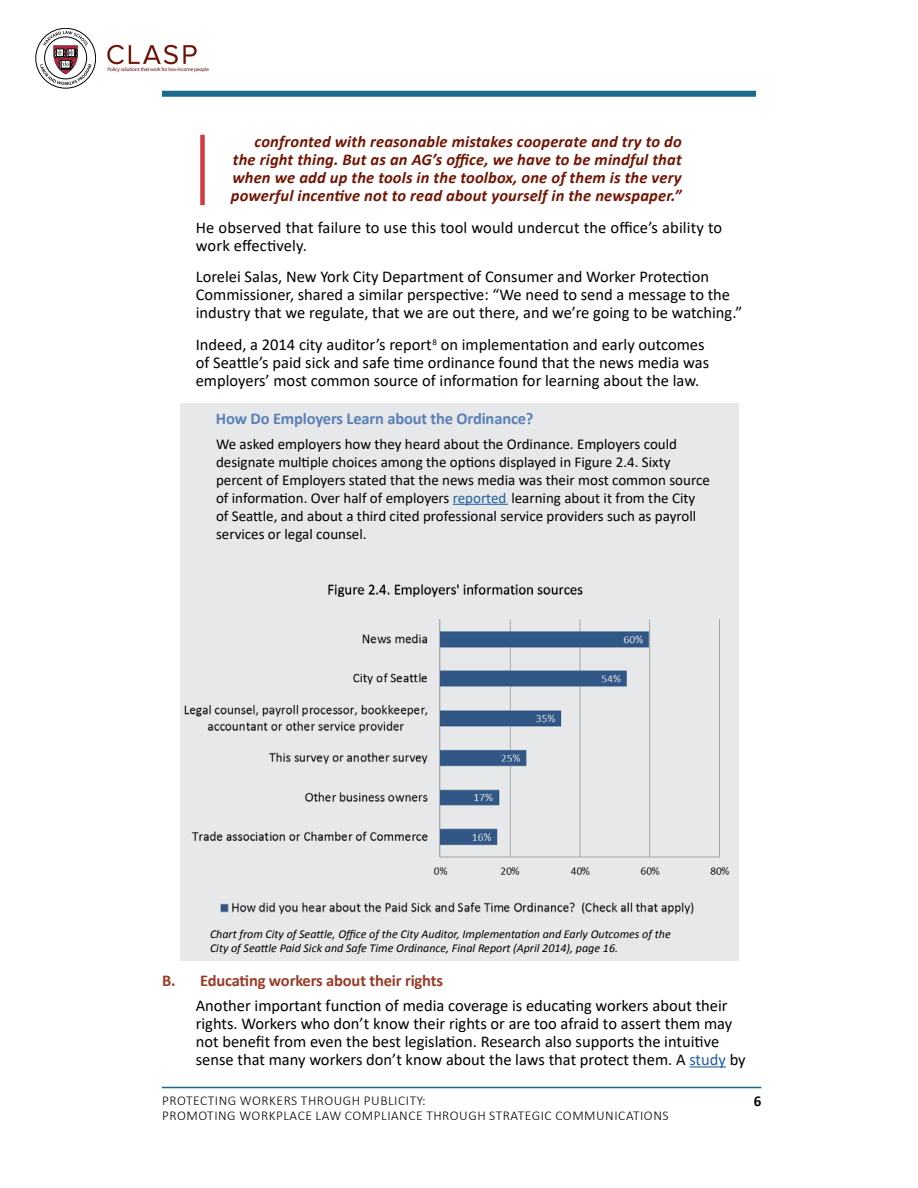
<style>
.page{position:relative;width:918px;height:1188px;background:#fff}
.page>*{position:absolute;margin:0;border:0;box-sizing:border-box;transform-origin:0 0}
.t1{font:16.5px/18px "Calibri";color:#000}
.t2{font:italic 700 16.5px/18px "Calibri";letter-spacing:.01em;color:#731402;text-align:justify}
.t3{font:700 16.5px "Calibri";letter-spacing:-.01em;color:#5a80b8}
.t4{font:700 16.5px "Calibri";letter-spacing:-.01em;color:#9a3b28}
.t5{font:15px/18px "Calibri";color:#000}
.t6{font:700 15px "Calibri";color:#000}
.t7{font:300 13.5px/15px "Calibri";letter-spacing:.04em;color:#000}
.t8{font:italic 12px/13.5px "Calibri";color:#000}
.s1{color:#215e9e}
</style>
<div class="page">
<hr style="left:162px;top:1087px;width:599px;height:1px;background:#1a6a90">
<img style="left:107px;top:44px;width:102px;height:29px">
<div style="left:162px;top:91px;width:594px;height:6px;background:#1a6a90"></div>
<svg style="left:36px;top:28px;width:60px;height:60px"></svg>
<div style="left:36px;top:28px;width:60px;height:60px;border:1px solid #000;border-radius:50%"></div>
<svg style="left:40px;top:31px;width:52px;height:54px"></svg>
<div style="left:180px;top:403px;width:558px;height:558px;background:#e7e8e9"></div>
<div style="left:200px;top:135px;width:5px;height:70px;background:#cf3c42"></div>
<hr style="left:453px;top:504px;width:55px;height:1px;background:#215e9e">
<hr style="left:689px;top:1066px;width:37px;height:1px;background:#215e9e">
<img style="left:184px;top:570px;width:555px;height:346px">
<p class="t2" style="left:231px;top:132px;width:452px;text-indent:24px">confronted with reasonable mistakes cooperate and try to do the right thing. But as an AG’s office, we have to be mindful that when we add up the tools in the toolbox, one of them is the very powerful incentive not to read about yourself in the newspaper.”</p>
<p class="t1" style="left:196px;top:218px;width:528px">He observed that failure to use this tool would undercut the office’s ability to work effectively.</p>
<p class="t1" style="left:196px;top:267px;width:548px">Lorelei Salas, New York City Department of Consumer and Worker Protection<br>Commissioner, shared a similar perspective: “We need to send a message to the industry that we regulate, that we are out there, and we’re going to be watching.”</p>
<p class="t1" style="left:196px;top:335px;width:515px">Indeed, a 2014 city auditor’s report<sup>8</sup> on implementation and early outcomes of Seattle’s paid sick and safe time ordinance found that the news media was employers’ most common source of information for learning about the law.</p>
<p class="t3" style="left:216px;top:407px;width:319px">How Do Employers Learn about the Ordinance?</p>
<p class="t5" style="left:216px;top:434px;width:495px">We asked employers how they heard about the Ordinance. Employers could designate multiple choices among the options displayed in Figure 2.4. Sixty percent of Employers stated that the news media was their most common source of information. Over half of employers <span class="s1">reported</span> learning about it from the City of Seattle, and about a third cited professional service providers such as payroll services or legal counsel.</p>
<p class="t8" style="left:210px;top:927px;width:462px">Chart from City of Seattle, Office of the City Auditor, Implementation and Early Outcomes of the<br>City of Seattle Paid Sick and Safe Time Ordinance, Final Report (April 2014), page 16.</p>
<p class="t4" style="left:162px;top:969px;width:282px">B. Educating workers about their rights</p>
<p class="t1" style="left:196px;top:996px;width:552px">Another important function of media coverage is educating workers about their rights. Workers who don’t know their rights or are too afraid to assert them may not benefit from even the best legislation. Research also supports the intuitive sense that many workers don’t know about the laws that protect them. A <span class="s1">study</span> by</p>
<p class="t7" style="left:162px;top:1093px;width:508px">PROTECTING WORKERS THROUGH PUBLICITY:<br>PROMOTING WORKPLACE LAW COMPLIANCE THROUGH STRATEGIC COMMUNICATIONS</p>
<p class="t6" style="left:754px;top:1090px;width:9px">6</p>
</div>
